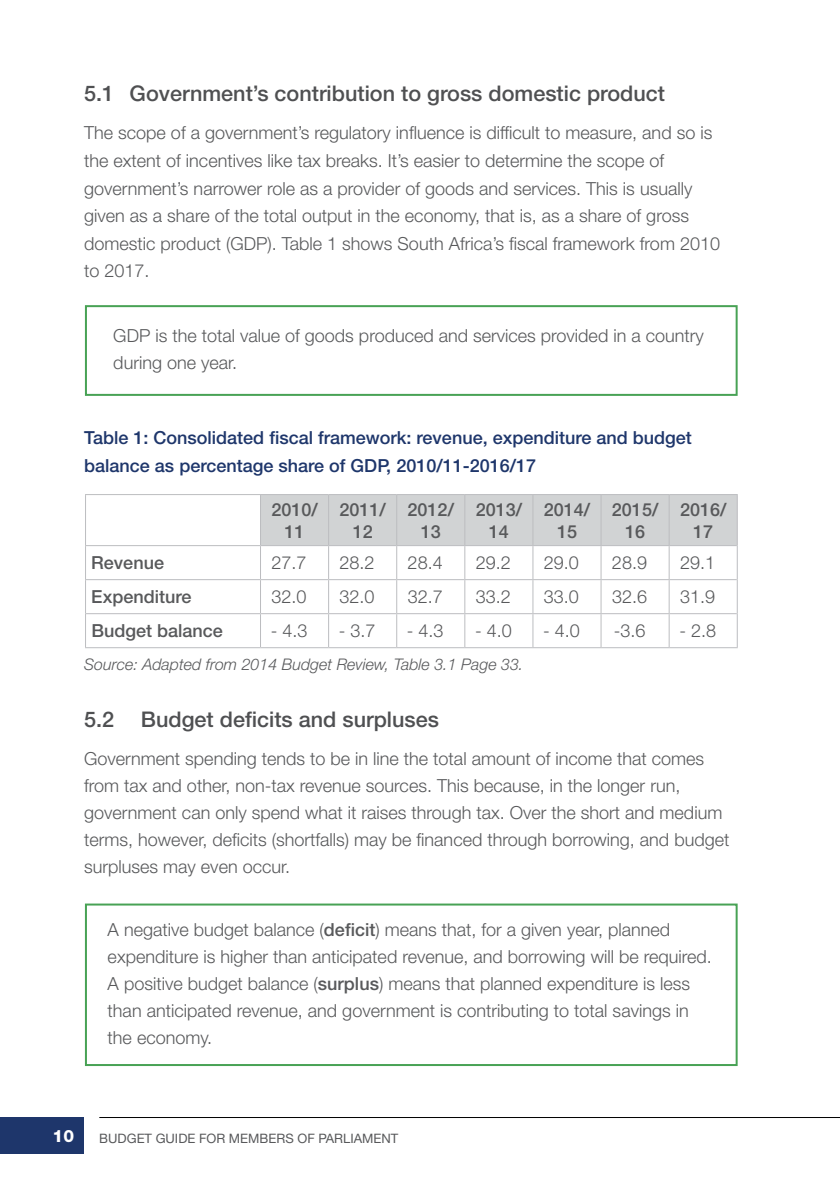
<style>
.page{position:relative;width:840px;height:1191px;background:#fff}
.page>*{position:absolute;margin:0;border:0;box-sizing:border-box;transform-origin:0 0}
.t1{font:500 21.6px "Helvetica Neue LT Std";color:#4f5052}
.t2{font:300 18px/27px "Helvetica Neue LT Std";color:#58595b}
.t3{font:500 18px/28px "Helvetica Neue LT Std";color:#1e366b}
.t4{font:500 18px/22px "Helvetica Neue LT Std";color:#58595b;text-align:center}
.t5{font:800 17px "Helvetica Neue LT Std";color:#fff}
.t6{font:italic 300 16px "Helvetica Neue LT Std";color:#58595b}
.t7{font:13px "Helvetica Neue LT Std";color:#58595b}
.s1{font-weight:500}
</style>
<div class="page">
<div style="left:0;top:1117px;width:83px;height:36px;background:#1e366b"></div>
<hr style="left:99px;top:1117px;width:740px;height:1px;background:#000">
<div style="left:85px;top:903px;width:652px;height:163px;border:2px solid #48a255"></div>
<div style="left:85px;top:305px;width:652px;height:91px;border:2px solid #48a255"></div>
<div style="left:261px;top:495px;width:475px;height:50px;background:#d1d3d4"></div>
<hr style="left:261px;top:494px;width:67px;height:1px;background:#bcbdc0">
<hr style="left:328px;top:494px;width:68px;height:1px;background:#bcbdc0">
<hr style="left:396px;top:494px;width:68px;height:1px;background:#bcbdc0">
<hr style="left:464px;top:494px;width:68px;height:1px;background:#bcbdc0">
<hr style="left:532px;top:494px;width:68px;height:1px;background:#bcbdc0">
<hr style="left:600px;top:494px;width:68px;height:1px;background:#bcbdc0">
<hr style="left:668px;top:494px;width:69px;height:1px;background:#bcbdc0">
<hr style="left:736px;top:495px;width:1px;height:50px;background:#bcbdc0">
<hr style="left:736px;top:545px;width:1px;height:34px;background:#bcbdc0">
<hr style="left:85px;top:580px;width:1px;height:33px;background:#bcbdc0">
<hr style="left:736px;top:579px;width:1px;height:34px;background:#bcbdc0">
<hr style="left:85px;top:613px;width:1px;height:34px;background:#bcbdc0">
<hr style="left:736px;top:613px;width:1px;height:34px;background:#bcbdc0">
<hr style="left:85px;top:647px;width:175px;height:1px;background:#bcbdc0">
<hr style="left:260px;top:647px;width:68px;height:1px;background:#bcbdc0">
<hr style="left:328px;top:647px;width:68px;height:1px;background:#bcbdc0">
<hr style="left:396px;top:647px;width:68px;height:1px;background:#bcbdc0">
<hr style="left:464px;top:647px;width:68px;height:1px;background:#bcbdc0">
<hr style="left:532px;top:647px;width:68px;height:1px;background:#bcbdc0">
<hr style="left:600px;top:647px;width:68px;height:1px;background:#bcbdc0">
<hr style="left:668px;top:647px;width:69px;height:1px;background:#bcbdc0">
<hr style="left:328px;top:495px;width:1px;height:50px;background:#bcbdc0">
<hr style="left:396px;top:495px;width:1px;height:50px;background:#bcbdc0">
<hr style="left:464px;top:495px;width:1px;height:50px;background:#bcbdc0">
<hr style="left:532px;top:495px;width:1px;height:50px;background:#bcbdc0">
<hr style="left:600px;top:495px;width:1px;height:50px;background:#bcbdc0">
<hr style="left:668px;top:495px;width:1px;height:50px;background:#bcbdc0">
<hr style="left:260px;top:545px;width:68px;height:1px;background:#bcbdc0">
<hr style="left:328px;top:545px;width:68px;height:1px;background:#bcbdc0">
<hr style="left:328px;top:546px;width:1px;height:33px;background:#bcbdc0">
<hr style="left:396px;top:545px;width:68px;height:1px;background:#bcbdc0">
<hr style="left:396px;top:546px;width:1px;height:33px;background:#bcbdc0">
<hr style="left:464px;top:545px;width:68px;height:1px;background:#bcbdc0">
<hr style="left:464px;top:546px;width:1px;height:33px;background:#bcbdc0">
<hr style="left:532px;top:545px;width:68px;height:1px;background:#bcbdc0">
<hr style="left:532px;top:546px;width:1px;height:33px;background:#bcbdc0">
<hr style="left:600px;top:545px;width:68px;height:1px;background:#bcbdc0">
<hr style="left:600px;top:546px;width:1px;height:33px;background:#bcbdc0">
<hr style="left:668px;top:545px;width:68px;height:1px;background:#bcbdc0">
<hr style="left:668px;top:546px;width:1px;height:33px;background:#bcbdc0">
<hr style="left:260px;top:579px;width:68px;height:1px;background:#bcbdc0">
<hr style="left:260px;top:580px;width:1px;height:33px;background:#bcbdc0">
<hr style="left:328px;top:579px;width:68px;height:1px;background:#bcbdc0">
<hr style="left:328px;top:580px;width:1px;height:33px;background:#bcbdc0">
<hr style="left:396px;top:579px;width:68px;height:1px;background:#bcbdc0">
<hr style="left:396px;top:580px;width:1px;height:33px;background:#bcbdc0">
<hr style="left:464px;top:579px;width:68px;height:1px;background:#bcbdc0">
<hr style="left:464px;top:580px;width:1px;height:33px;background:#bcbdc0">
<hr style="left:532px;top:579px;width:68px;height:1px;background:#bcbdc0">
<hr style="left:532px;top:580px;width:1px;height:33px;background:#bcbdc0">
<hr style="left:600px;top:579px;width:68px;height:1px;background:#bcbdc0">
<hr style="left:600px;top:580px;width:1px;height:33px;background:#bcbdc0">
<hr style="left:668px;top:579px;width:68px;height:1px;background:#bcbdc0">
<hr style="left:668px;top:580px;width:1px;height:33px;background:#bcbdc0">
<hr style="left:86px;top:613px;width:174px;height:1px;background:#bcbdc0">
<hr style="left:260px;top:613px;width:68px;height:1px;background:#bcbdc0">
<hr style="left:260px;top:614px;width:1px;height:33px;background:#bcbdc0">
<hr style="left:328px;top:613px;width:68px;height:1px;background:#bcbdc0">
<hr style="left:328px;top:614px;width:1px;height:33px;background:#bcbdc0">
<hr style="left:396px;top:613px;width:68px;height:1px;background:#bcbdc0">
<hr style="left:396px;top:614px;width:1px;height:33px;background:#bcbdc0">
<hr style="left:464px;top:613px;width:68px;height:1px;background:#bcbdc0">
<hr style="left:464px;top:614px;width:1px;height:33px;background:#bcbdc0">
<hr style="left:532px;top:613px;width:68px;height:1px;background:#bcbdc0">
<hr style="left:532px;top:614px;width:1px;height:33px;background:#bcbdc0">
<hr style="left:600px;top:613px;width:68px;height:1px;background:#bcbdc0">
<hr style="left:600px;top:614px;width:1px;height:33px;background:#bcbdc0">
<hr style="left:668px;top:613px;width:68px;height:1px;background:#bcbdc0">
<hr style="left:668px;top:614px;width:1px;height:33px;background:#bcbdc0">
<hr style="left:85px;top:546px;width:1px;height:33px;background:#bcbdc0">
<hr style="left:260px;top:546px;width:1px;height:33px;background:#bcbdc0">
<hr style="left:85px;top:579px;width:175px;height:1px;background:#bcbdc0">
<hr style="left:85px;top:494px;width:176px;height:1px;background:#bcbdc0">
<hr style="left:85px;top:495px;width:1px;height:50px;background:#bcbdc0">
<hr style="left:260px;top:495px;width:1px;height:50px;background:#bcbdc0">
<hr style="left:85px;top:545px;width:175px;height:1px;background:#bcbdc0">
<p class="t1" style="left:84px;top:80px;width:582px">5.1 Government’s contribution to gross domestic product</p>
<p class="t2" style="left:84px;top:119px;width:637px;line-height:27.6px">The scope of a government’s regulatory influence is difficult to measure, and so is the extent of incentives like tax breaks. It’s easier to determine the scope of government’s narrower role as a provider of goods and services. This is usually given as a share of the total output in the economy, that is, as a share of gross domestic product (GDP). Table 1 shows South Africa’s fiscal framework from 2010 to 2017.</p>
<p class="t2" style="left:113px;top:322px;width:591px">GDP is the total value of goods produced and services provided in a country during one year.</p>
<p class="t3" style="left:84px;top:424px;width:609px">Table 1: Consolidated fiscal framework: revenue, expenditure and budget balance as percentage share of GD P, 2010/11-2016/17</p>
<p class="t4" style="left:271px;top:498px;width:48px">2010/<br>11</p>
<p class="t4" style="left:339px;top:498px;width:48px">2011/<br>12</p>
<p class="t4" style="left:407px;top:498px;width:48px">2012/<br>13</p>
<p class="t4" style="left:475px;top:498px;width:48px">2013/<br>14</p>
<p class="t4" style="left:543px;top:498px;width:48px">2014/<br>15</p>
<p class="t4" style="left:611px;top:498px;width:48px">2015/<br>16</p>
<p class="t4" style="left:679px;top:498px;width:48px">2016/<br>17</p>
<p class="t4" style="left:91px;top:551px;width:74px">Revenue</p>
<p class="t2" style="left:271px;top:549px;width:37px">27.7</p>
<p class="t2" style="left:339px;top:549px;width:37px">28.2</p>
<p class="t2" style="left:407px;top:549px;width:37px">28.4</p>
<p class="t2" style="left:475px;top:549px;width:37px">29.2</p>
<p class="t2" style="left:543px;top:549px;width:37px">29.0</p>
<p class="t2" style="left:611px;top:549px;width:37px">28.9</p>
<p class="t2" style="left:679px;top:549px;width:37px">29.1</p>
<p class="t4" style="left:91px;top:585px;width:102px">Expenditure</p>
<p class="t2" style="left:271px;top:583px;width:37px">32.0</p>
<p class="t2" style="left:339px;top:583px;width:37px">32.0</p>
<p class="t2" style="left:407px;top:583px;width:37px">32.7</p>
<p class="t2" style="left:475px;top:583px;width:37px">33.2</p>
<p class="t2" style="left:543px;top:583px;width:37px">33.0</p>
<p class="t2" style="left:611px;top:583px;width:37px">32.6</p>
<p class="t2" style="left:679px;top:583px;width:37px">31.9</p>
<p class="t4" style="left:91px;top:619px;width:133px">Budget balance</p>
<p class="t2" style="left:270px;top:617px;width:38px">- 4.3</p>
<p class="t2" style="left:338px;top:617px;width:38px">- 3.7</p>
<p class="t2" style="left:406px;top:617px;width:38px">- 4.3</p>
<p class="t2" style="left:475px;top:617px;width:38px">- 4.0</p>
<p class="t2" style="left:543px;top:617px;width:38px">- 4.0</p>
<p class="t2" style="left:613px;top:617px;width:33px">-3.6</p>
<p class="t2" style="left:679px;top:617px;width:38px">- 2.8</p>
<p class="t6" style="left:84px;top:655px;width:440px">Source: Adapted from 2014 Budget Review, Table 3.1 Page 33.</p>
<p class="t1" style="left:84px;top:706px;width:356px">5.2 Budget deficits and surpluses</p>
<p class="t2" style="left:84px;top:744px;width:646px">Government spending tends to be in line the total amount of income that comes from tax and other, non-tax revenue sources. This because, in the longer run, government can only spend what it raises through tax. Over the short and medium terms, however, deficits (shortfalls) may be financed through borrowing, and budget surpluses may even occur.</p>
<p class="t2" style="left:108px;top:915px;width:605px">A negative budget balance (<span class="s1">deficit</span>) means that, for a given year, planned expenditure is higher than anticipated revenue, and borrowing will be required.<br>A positive budget balance (<span class="s1">surplus</span>) means that planned expenditure is less than anticipated revenue, and government is contributing to total savings in the economy.</p>
<p class="t5" style="left:53px;top:1126px;width:23px">10</p>
<p class="t7" style="left:99px;top:1130px;width:19px">BUDGE</p>
<p class="t7" style="left:144px;top:1130px;width:30px">T GUIDE</p>
<p class="t7" style="left:199px;top:1130px;width:51px">FOR MEMBERS</p>
<p class="t7" style="left:297px;top:1130px;width:62px">OF PARLIAME</p>
<p class="t7" style="left:381px;top:1130px;width:18px">NT</p>
</div>
